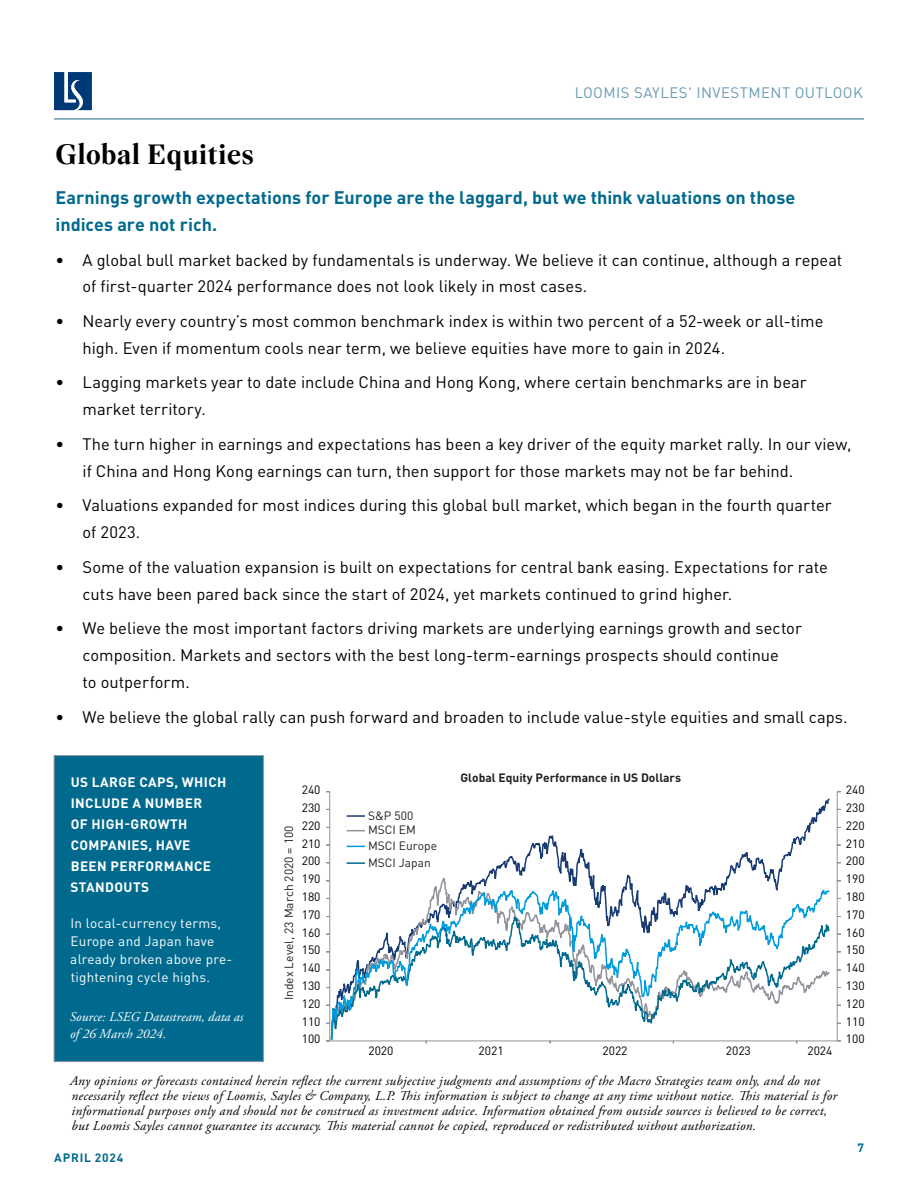
<style>
.page{position:relative;width:918px;height:1188px;background:#fff}
.page>*{position:absolute;margin:0;border:0;box-sizing:border-box;transform-origin:0 0}
.t1{font:700 30px "Wremena";letter-spacing:.015em;color:#000}
.t2{font:700 18px/27px "DINOT";color:#006a8e}
.t3{font:16.5px/27px "DINOT";color:#000}
.t4{font:15px "DINOT";letter-spacing:.03em;color:#6a9bb6}
.t5{font:italic 13.5px/15px "Adobe Garamond Pro";letter-spacing:.02em;color:#000101}
.t6{font:13.5px/18px "DINOT";letter-spacing:.02em;color:#fff}
.t7{font:700 13.5px/21px "DINOT";letter-spacing:.03em;color:#fff}
.t8{font:italic 13.5px/16.5px "Adobe Garamond Pro";color:#fff}
.t9{font:12px "DINOT";color:#000}
.t10{font:12px/15.8px "DINOT";color:#231f20}
.t11{font:700 12px "DINOT";color:#231f20}
.t12{font:700 12px "DINOT";letter-spacing:.07em;color:#006a8e}
</style>
<div class="page">
<div style="left:54px;top:755px;width:210px;height:307px;background:#006a8e;border:1px solid #91929b"></div>
<svg style="left:330px;top:853px;width:501px;height:188px"></svg>
<hr style="left:330px;top:1041px;width:507px;height:1px;background:#91929c">
<hr style="left:837px;top:792px;width:1px;height:249px;background:#91929c">
<hr style="left:329px;top:792px;width:1px;height:249px;background:#91929c">
<svg style="left:347px;top:815px;width:18px;height:2px"></svg>
<svg style="left:347px;top:830px;width:18px;height:1px"></svg>
<svg style="left:347px;top:846px;width:18px;height:1px"></svg>
<svg style="left:347px;top:862px;width:18px;height:2px"></svg>
<hr style="left:54px;top:118px;width:810px;height:2px;background:#6a9bb6">
<svg style="left:54px;top:72px;width:38px;height:38px"></svg>
<p class="t4" style="left:575px;top:83px;width:289px">LOOMIS SAYLES' INVESTMENT OUTLOOK</p>
<h1 class="t1" style="left:56px;top:136px;width:200px">Global Equities</h1>
<p class="t2" style="left:56px;top:183px;width:741px">Earnings growth expectations for Europe are the laggard, but we think valuations on those indices are not rich.</p>
<p class="t3" style="left:82px;top:246px;width:761px;text-indent:-27px">• A global bull market backed by fundamentals is underway. We believe it can continue, although a repeat of first-quarter 2024 performance does not look likely in most cases.</p>
<p class="t3" style="left:82px;top:307px;width:743px;text-indent:-27px">• Nearly every country’s most common benchmark index is within two percent of a 52-week or all-time high. Even if momentum cools near term, we believe equities have more to gain in 2024.</p>
<p class="t3" style="left:82px;top:369px;width:726px;text-indent:-27px">• Lagging markets year to date include China and Hong Kong, where certain benchmarks are in bear market territory.</p>
<p class="t3" style="left:82px;top:430px;width:770px;text-indent:-27px">• The turn higher in earnings and expectations has been a key driver of the equity market rally. In our view, if China and Hong Kong earnings can turn, then support for those markets may not be far behind.</p>
<p class="t3" style="left:82px;top:492px;width:751px;text-indent:-27px">• Valuations expanded for most indices during this global bull market, which began in the fourth quarter of 2023.</p>
<p class="t3" style="left:82px;top:553px;width:747px;text-indent:-27px">• Some of the valuation expansion is built on expectations for central bank easing. Expectations for rate cuts have been pared back since the start of 2024, yet markets continued to grind higher.</p>
<p class="t3" style="left:82px;top:615px;width:721px;text-indent:-27px">• We believe the most important factors driving markets are underlying earnings growth and sector composition. Markets and sectors with the best long-term-earnings prospects should continue<br>to outperform.</p>
<p class="t3" style="left:56px;top:703px;width:794px">• We believe the global rally can push forward and broaden to include value-style equities and small caps.</p>
<p class="t11" style="left:460px;top:769px;width:222px">Global Equity Performance in US Dollars</p>
<p class="t7" style="left:71px;top:771px;width:157px">US LARGE CAPS, WHICH<br>INCLUDE A NUMBER<br>OF HIGH-GROWTH<br>COMPANIES, HAVE<br>BEEN PERFORMANCE<br>STANDOUTS</p>
<p class="t6" style="left:70px;top:913px;width:163px">In local-currency terms,<br>Europe and Japan have already broken above pre&shy;tightening cycle highs.</p>
<p class="t8" style="left:70px;top:1009px;width:175px">Source: LSEG Datastream, data as of 26 March 2024.</p>
<p class="t5" style="left:70px;top:1074px;width:769px">Any opinions or forecasts contained herein reflect the current subjective judgments and assumptions of the Macro Strategies team only, and do not necessarily reflect the views of Loomis, Sayles &amp; Company, L.P. This information is subject to change at any time without notice. This material is for informational purposes only and should not be construed as investment advice. Information obtained from outside sources is believed to be correct, but Loomis Sayles cannot guarantee its accuracy. This material cannot be copied, reproduced or redistributed without authorization.</p>
<p class="t9" style="left:302px;top:782px;width:20px">240</p>
<p class="t9" style="left:302px;top:800px;width:20px">230</p>
<p class="t10" style="left:368px;top:807px;width:71px">S&amp;P 500<br>MSCI EM<br>MSCI Europe<br>MSCI Japan</p>
<p class="t9" style="left:302px;top:818px;width:20px">220</p>
<p class="t10" style="left:281px;top:1000px;width:176px;rotate:-90deg">Index Level, 23 March 2020 = 100</p>
<p class="t9" style="left:302px;top:836px;width:20px">210</p>
<p class="t9" style="left:302px;top:853px;width:20px">200</p>
<p class="t9" style="left:302px;top:871px;width:20px">190</p>
<p class="t9" style="left:302px;top:889px;width:20px">180</p>
<p class="t9" style="left:302px;top:907px;width:20px">170</p>
<p class="t9" style="left:302px;top:925px;width:20px">160</p>
<p class="t9" style="left:302px;top:942px;width:20px">150</p>
<p class="t9" style="left:302px;top:961px;width:20px">140</p>
<p class="t9" style="left:302px;top:978px;width:20px">130</p>
<p class="t9" style="left:302px;top:996px;width:20px">120</p>
<p class="t9" style="left:302px;top:1014px;width:20px">110</p>
<p class="t9" style="left:302px;top:1032px;width:20px">100</p>
<p class="t9" style="left:368px;top:1043px;width:27px">2020</p>
<p class="t9" style="left:479px;top:1043px;width:27px">2021</p>
<p class="t9" style="left:603px;top:1043px;width:27px">2022</p>
<p class="t9" style="left:726px;top:1043px;width:27px">2023</p>
<p class="t9" style="left:807px;top:1043px;width:27px">2024</p>
<p class="t9" style="left:846px;top:782px;width:20px">240</p>
<p class="t9" style="left:846px;top:800px;width:20px">230</p>
<p class="t9" style="left:846px;top:818px;width:20px">220</p>
<p class="t9" style="left:846px;top:836px;width:20px">210</p>
<p class="t9" style="left:846px;top:853px;width:20px">200</p>
<p class="t9" style="left:846px;top:871px;width:20px">190</p>
<p class="t9" style="left:846px;top:889px;width:20px">180</p>
<p class="t9" style="left:846px;top:907px;width:20px">170</p>
<p class="t9" style="left:846px;top:925px;width:20px">160</p>
<p class="t9" style="left:846px;top:942px;width:20px">150</p>
<p class="t9" style="left:846px;top:961px;width:20px">140</p>
<p class="t9" style="left:846px;top:978px;width:20px">130</p>
<p class="t9" style="left:846px;top:996px;width:20px">120</p>
<p class="t9" style="left:846px;top:1014px;width:20px">110</p>
<p class="t9" style="left:846px;top:1032px;width:20px">100</p>
<p class="t12" style="left:54px;top:1150px;width:71px">APRIL 2024</p>
<p class="t12" style="left:857px;top:1140px;width:8px">7</p>
</div>
